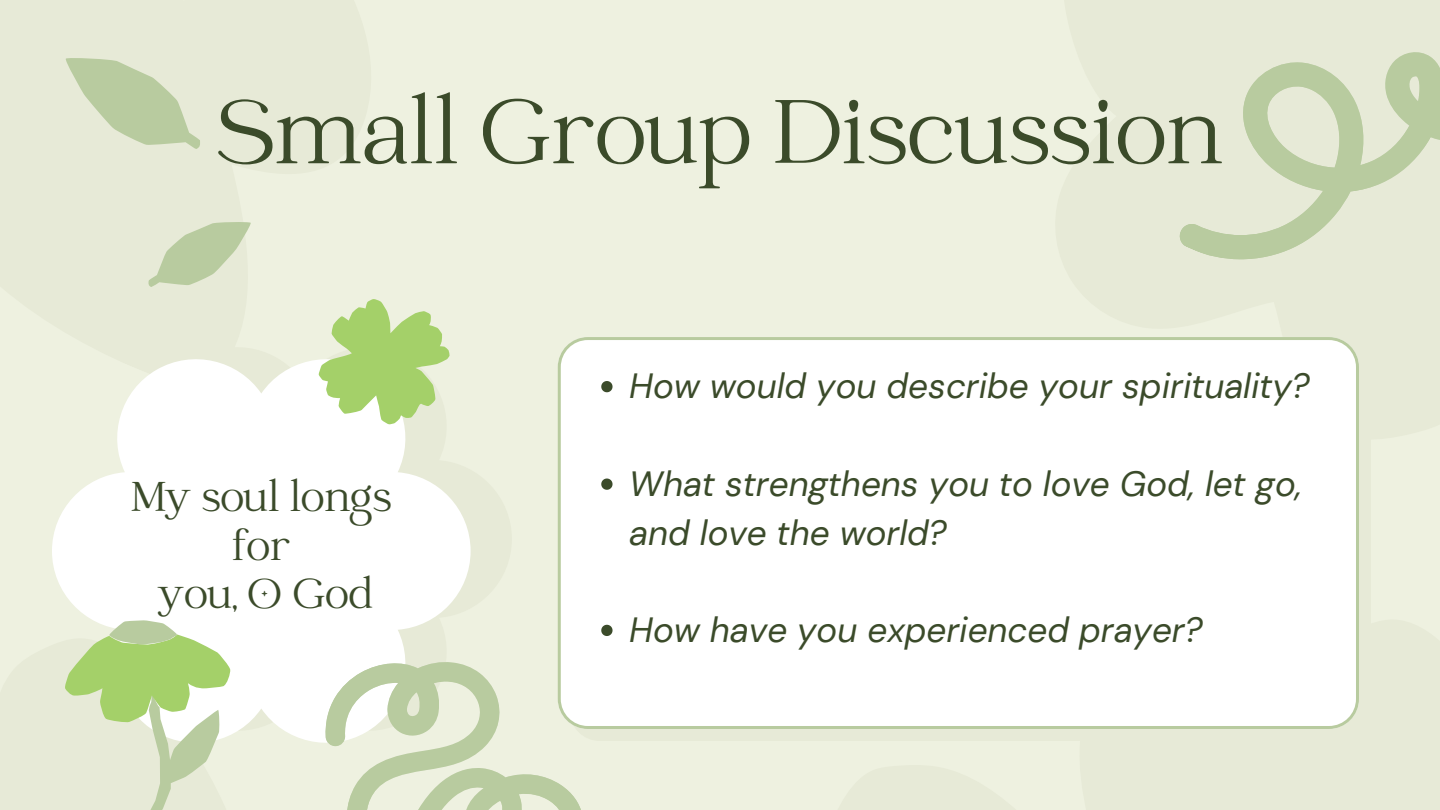
<style>
.page{position:relative;width:1440px;height:810px;background:#eef1e0}
.page>*{position:absolute;margin:0;border:0;box-sizing:border-box;transform-origin:0 0}
.t1{font:100px "Catchy Mager";color:#3b4b2a}
.t2{font:46px/48.8px "Catchy Mager";color:#3b4b2a;text-align:center}
.t3{font:italic 35px/48.8px "DM Sans";color:#3b4b2a}
</style>
<div class="page">
<svg style="left:52px;top:359px;width:419px;height:380px;fill:#fff"></svg>
<div style="left:236px;top:514px;width:91px;height:62px;background:#fff"></div>
<svg style="left:318px;top:299px;width:132px;height:125px"></svg>
<svg style="left:64px;top:620px;width:166px;height:190px"></svg>
<div style="left:570px;top:349px;width:801px;height:392px;background:#e7ead7;border-radius:30px"></div>
<div style="left:558px;top:337px;width:801px;height:392px;background:#fff"></div>
<svg style="left:303px;top:620px;width:294px;height:120px"></svg>
<svg style="left:307px;top:623px;width:290px;height:187px"></svg>
<svg style="left:454px;top:759px;width:69px;height:51px"></svg>
<svg style="left:384px;top:659px;width:66px;height:54px"></svg>
<svg style="left:1176px;top:52px;width:264px;height:297px;fill:#e7ead7"></svg>
<svg style="left:601px;top:381px;width:12px;height:11px"></svg>
<svg style="left:601px;top:479px;width:12px;height:11px"></svg>
<svg style="left:601px;top:625px;width:12px;height:11px"></svg>
<svg style="left:65px;top:58px;width:136px;height:91px"></svg>
<svg style="left:148px;top:222px;width:103px;height:65px"></svg>
<p class="t1" style="left:216px;top:84px;width:1009px">Small Group Discussion</p>
<p class="t2" style="left:131px;top:476px;width:262px">My soul longs for<br>you, O God</p>
<p class="t3" style="left:629px;top:362px;width:682px">How would you describe your spirituality?</p>
<p class="t3" style="left:629px;top:459px;width:674px">What strengthens you to love God, let go, and love the world?</p>
<p class="t3" style="left:629px;top:606px;width:575px">How have you experienced prayer?</p>
</div>
